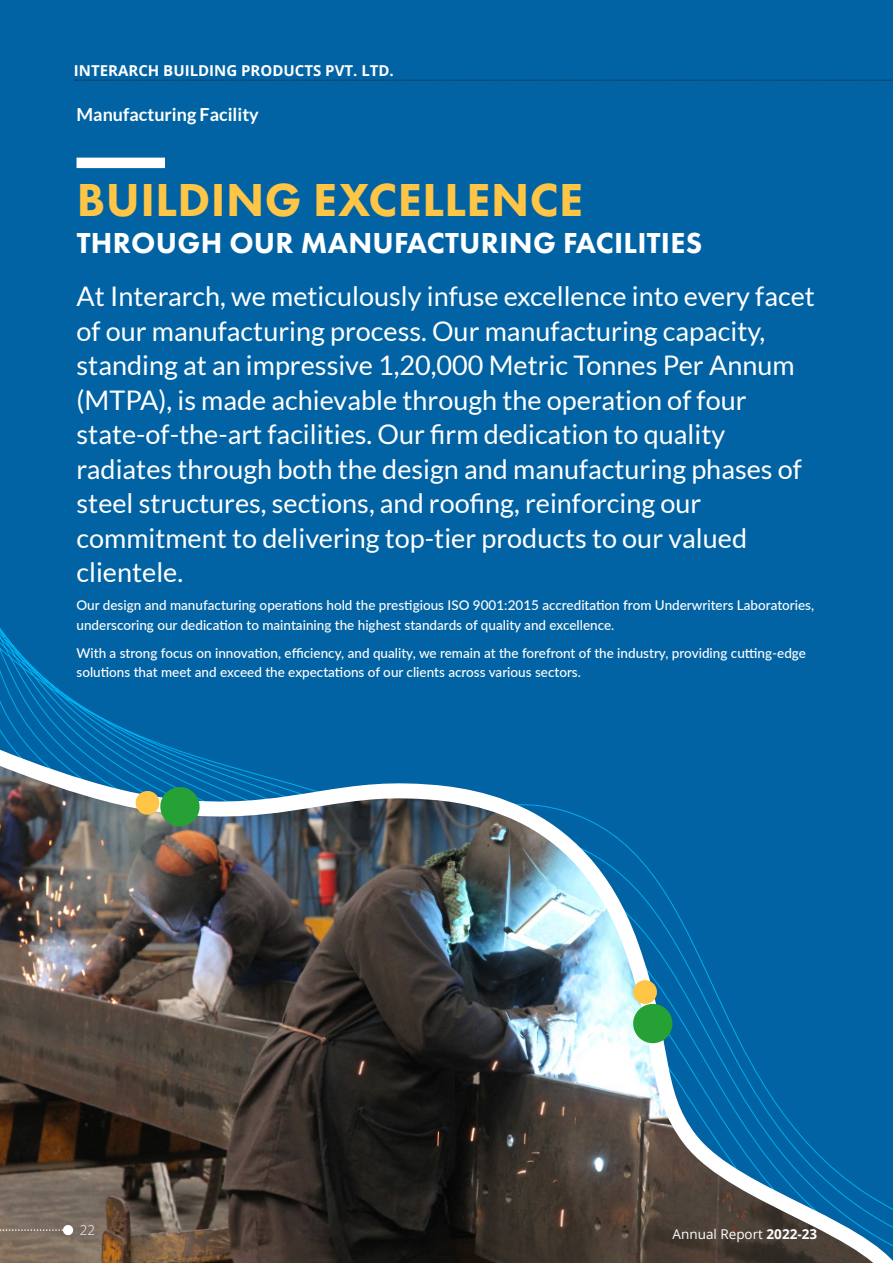
<style>
.page{position:relative;width:893px;height:1263px;background:#0163a3}
.page>*{position:absolute;margin:0;border:0;box-sizing:border-box;transform-origin:0 0}
.t1{font:800 48px "Futura PT";letter-spacing:.01em;color:#fec547}
.t2{font:800 30px "Futura PT";letter-spacing:.01em;color:#fff}
.Body_Head_Chemplast{font:27px/34.5px "Lato";color:#fff}
.Body_Head_Chemplast-2{font:700 18px "Lato";color:#fff}
.t3{font:700 15px "Open Sans";color:#fff}
.Body_Head_Chemplast-3{font:500 13.5px/19.5px "Lato";color:#fff}
.t4{font:13.5px "Open Sans";color:#fff}
.t5{font:300 13.5px "Open Sans";color:#fff}
.s1{font-weight:700}
</style>
<div class="page">
<div style="left:77px;top:158px;width:88px;height:10px;background:#fff"></div>
<img style="left:0;top:724px;width:893px;height:539px">
<svg style="left:135px;top:785px;width:66px;height:43px"></svg>
<div style="left:633px;top:1004px;width:39px;height:39px;background:#26a136;border-radius:50%"></div>
<div style="left:633px;top:980px;width:24px;height:24px;background:#fec547;border-radius:50%"></div>
<svg style="left:75px;top:80px;width:818px;height:1px"></svg>
<svg style="left:0;top:1229px;width:63px;height:2px"></svg>
<div style="left:64px;top:1226px;width:8px;height:8px;background:#fff;border-radius:50%"></div>
<div style="left:63px;top:1225px;width:10px;height:10px;border:2px solid #fff;border-radius:50%"></div>
<p class="t3" style="left:74px;top:60px;width:321px">INTERARCH BUILDING PRODUCTS PVT. LTD.</p>
<p class="Body_Head_Chemplast-2" style="left:77px;top:104px;width:184px">Manufacturing Facility</p>
<p class="t1" style="left:77px;top:170px;width:508px">BUILDING EXCELLENCE</p>
<p class="t2" style="left:77px;top:224px;width:627px">THROUGH OUR MANUFACTURING FACILITIES</p>
<p class="Body_Head_Chemplast" style="left:77px;top:279px;width:740px">At Interarch, we meticulously infuse excellence into every facet of our manufacturing process. Our manufacturing capacity, standing at an impressive 1,20,000 Metric Tonnes Per Annum (MTPA), is made achievable through the operation of four state-of-the-art facilities. Our firm dedication to quality radiates through both the design and manufacturing phases of steel structures, sections, and roofing, reinforcing our commitment to delivering top-tier products to our valued clientele.</p>
<p class="Body_Head_Chemplast-3" style="left:77px;top:595px;width:739px">Our design and manufacturing operations hold the prestigious ISO 9001:2015 accreditation from Underwriters Laboratories, underscoring our dedication to maintaining the highest standards of quality and excellence.</p>
<p class="Body_Head_Chemplast-3" style="left:77px;top:642px;width:731px">With a strong focus on innovation, efficiency, and quality, we remain at the forefront of the industry, providing cutting-edge solutions that meet and exceed the expectations of our clients across various sectors.</p>
<p class="t5" style="left:80px;top:1221px;width:17px">22</p>
<p class="t4" style="left:673px;top:1225px;width:146px">Annual Report <span class="s1">2022-23</span></p>
</div>
